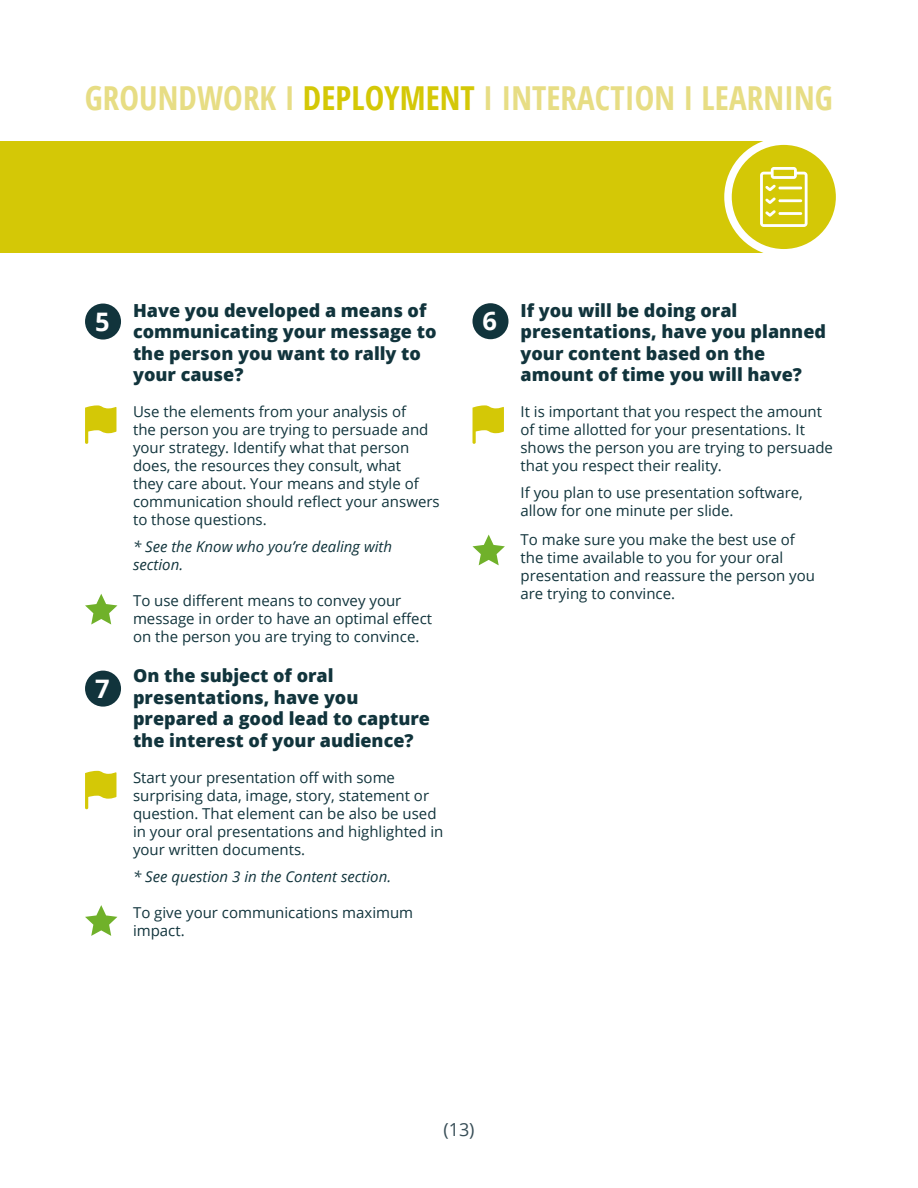
<style>
.page{position:relative;width:918px;height:1188px;background:#fff}
.page>*{position:absolute;margin:0;border:0;box-sizing:border-box;transform-origin:0 0}
.t1{font:700 condensed 33px "Open Sans";letter-spacing:.005em;color:#e7dd84}
.t2{font:700 25.5px "Open Sans";color:#fff}
.Titres{font:800 18px/21.6px "Open Sans";color:#11343c}
.t3{font:18px "Open Sans";color:#384e57}
.texte{font:15px/18px "Open Sans";color:#11343c}
.last_parag{font:15px/18px "Open Sans";color:#11343c}
.last_parag-2{font:italic 15px/18px "Open Sans";color:#11343c}
.s1{color:#d4c806}
</style>
<div class="page">
<div style="left:0;top:141px;width:790px;height:112px;background:#d4c806"></div>
<div style="left:85px;top:304px;width:36px;height:36px;background:#11343c;border-radius:50%"></div>
<svg style="left:85px;top:405px;width:31px;height:39px"></svg>
<svg style="left:85px;top:594px;width:32px;height:31px"></svg>
<div style="left:85px;top:671px;width:36px;height:36px;background:#11343c;border-radius:50%"></div>
<svg style="left:85px;top:771px;width:31px;height:38px"></svg>
<svg style="left:85px;top:905px;width:32px;height:31px"></svg>
<div style="left:472px;top:303px;width:36px;height:36px;background:#11343c;border-radius:50%"></div>
<svg style="left:473px;top:405px;width:31px;height:39px"></svg>
<svg style="left:472px;top:535px;width:33px;height:30px"></svg>
<div style="left:728px;top:141px;width:112px;height:112px;background:#d4c806;border-radius:50%"></div>
<div style="left:724px;top:137px;width:119px;height:120px;border:8px solid #fff;border-radius:50%"></div>
<svg style="left:760px;top:167px;width:48px;height:60px"></svg>
<p class="t1" style="left:85px;top:75px;width:750px">GROUNDWORK I <span class="s1">DEPLOYMENT</span> I INTERACTION I LEARNING</p>
<p class="t2" style="left:95px;top:303px;width:16px">5</p>
<p class="Titres" style="left:133px;top:298px;width:305px">Have you developed a means of communicating your message to the person you want to rally to your cause?</p>
<p class="texte" style="left:133px;top:402px;width:308px">Use the elements from your analysis of<br>the person you are trying to persuade and your strategy. Identify what that person does, the resources they consult, what<br>they care about. Your means and style of communication should reflect your answers to those questions.</p>
<p class="last_parag-2" style="left:133px;top:537px;width:261px">* See the Know who you’re dealing with section.</p>
<p class="last_parag" style="left:133px;top:591px;width:301px">To use different means to convey your message in order to have an optimal effect on the person you are trying to convince.</p>
<p class="t2" style="left:95px;top:670px;width:16px">7</p>
<p class="Titres" style="left:133px;top:664px;width:298px">On the subject of oral presentations, have you prepared a good lead to capture the interest of your audience?</p>
<p class="texte" style="left:133px;top:768px;width:312px">Start your presentation off with some surprising data, image, story, statement or question. That element can be also be used in your oral presentations and highlighted in your written documents.</p>
<p class="last_parag-2" style="left:133px;top:867px;width:260px">* See question 3 in the Content section.</p>
<p class="last_parag" style="left:133px;top:903px;width:282px">To give your communications maximum impact.</p>
<p class="t2" style="left:482px;top:303px;width:16px">6</p>
<p class="Titres" style="left:520px;top:298px;width:307px">If you will be doing oral presentations, have you planned your content based on the amount of time you will have?</p>
<p class="texte" style="left:520px;top:402px;width:314px">It is important that you respect the amount of time allotted for your presentations. It shows the person you are trying to persuade that you respect their reality.</p>
<p class="last_parag" style="left:520px;top:483px;width:284px">If you plan to use presentation software, allow for one minute per slide.</p>
<p class="texte" style="left:520px;top:530px;width:296px">To make sure you make the best use of the time available to you for your oral presentation and reassure the person you are trying to convince.</p>
<p class="t3" style="left:443px;top:1117px;width:33px">(13)</p>
</div>
